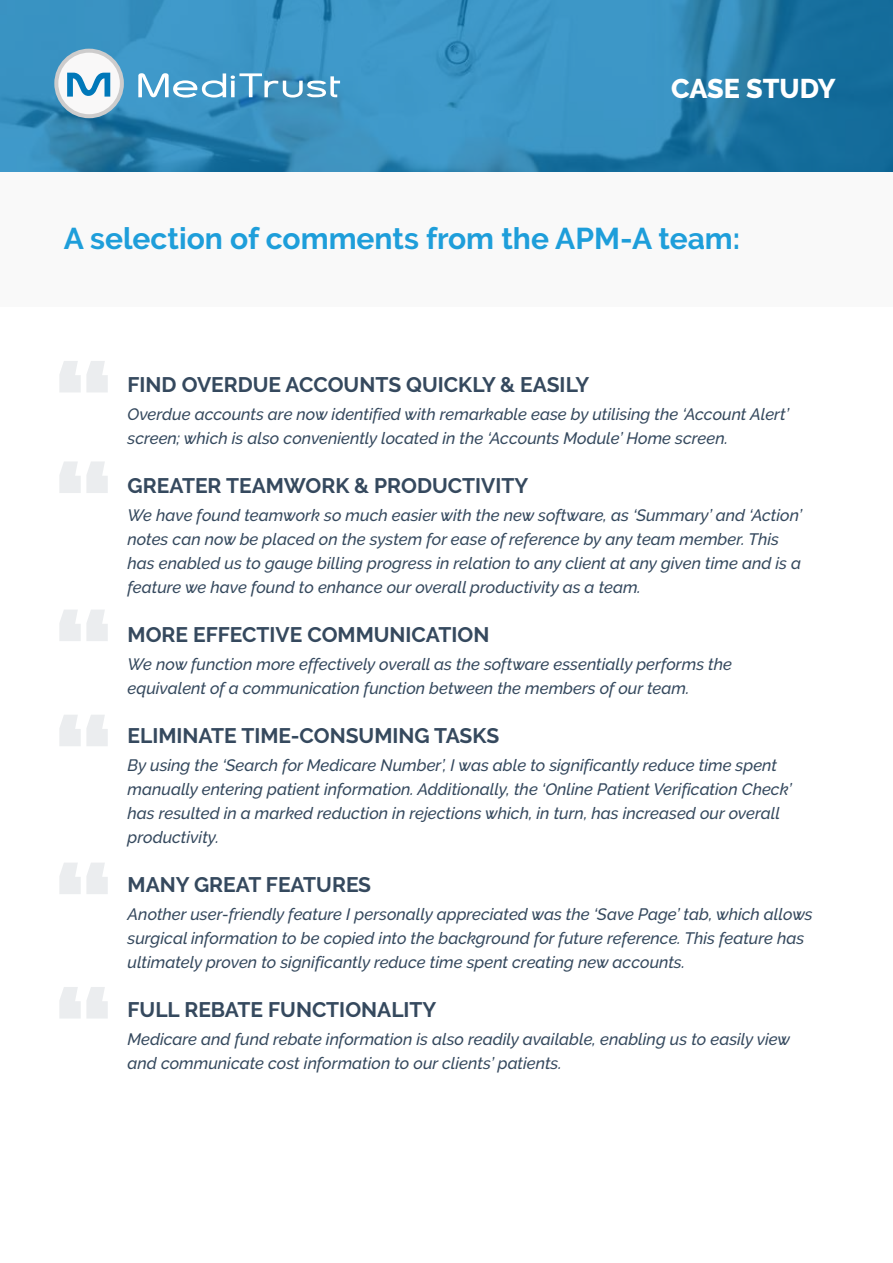
<style>
.page{position:relative;width:893px;height:1263px;background:#fff}
.page>*{position:absolute;margin:0;border:0;box-sizing:border-box;transform-origin:0 0}
.t1{font:700 30px "Raleway";color:#1e9eda}
.t2{font:800 27px "Raleway";letter-spacing:-.005em;color:#fff}
.t3{font:700 21px "Raleway";color:#35495e}
.t4{font:italic 500 16.5px/24px "Raleway";color:#35495e}
</style>
<div class="page">
<div style="left:0;top:171px;width:893px;height:136px;background:#f9f9f9"></div>
<svg style="left:0;top:0;width:893px;height:171px;background:#3189b8"></svg>
<div style="left:54px;top:49px;width:70px;height:69px;background:#cdcccc;border-radius:50%"></div>
<div style="left:58px;top:53px;width:62px;height:61px;background:#f9f8f8;border-radius:50%"></div>
<svg style="left:138px;top:73px;width:202px;height:25px"></svg>
<svg style="left:67px;top:73px;width:43px;height:24px"></svg>
<h2 class="t2" style="left:671px;top:73px;width:166px">CASE STUDY</h2>
<h1 class="t1" style="left:64px;top:222px;width:678px">A selection of comments from the APM-A team:</h1>
<p class="t3" style="left:128px;top:373px;width:463px">FIND OVERDUE ACCOUNTS QUICKLY &amp; EASILY</p>
<p class="t4" style="left:128px;top:402px;width:663px">Overdue accounts are now identified with remarkable ease by utilising the ‘Account Alert’ screen; which is also conveniently located in the ‘Accounts Module’ Home screen.</p>
<p class="t3" style="left:128px;top:474px;width:402px">GREATER TEAMWORK &amp; PRODUCTIVITY</p>
<p class="t4" style="left:128px;top:503px;width:676px">We have found teamwork so much easier with the new software, as ‘Summary’ and ‘Action’ notes can now be placed on the system for ease of reference by any team member. This has enabled us to gauge billing progress in relation to any client at any given time and is a feature we have found to enhance our overall productivity as a team.</p>
<p class="t3" style="left:128px;top:623px;width:363px">MORE EFFECTIVE COMMUNICATION</p>
<p class="t4" style="left:128px;top:652px;width:606px">We now function more effectively overall as the software essentially performs the equivalent of a communication function between the members of our team.</p>
<p class="t3" style="left:128px;top:724px;width:373px">ELIMINATE TIME-CONSUMING TASKS</p>
<p class="t4" style="left:128px;top:754px;width:666px">By using the ‘Search for Medicare Number’, I was able to significantly reduce time spent manually entering patient information. Additionally, the ‘Online Patient Verification Check’ has resulted in a marked reduction in rejections which, in turn, has increased our overall productivity.</p>
<p class="t3" style="left:128px;top:873px;width:245px">MANY GREAT FEATURES</p>
<p class="t4" style="left:128px;top:903px;width:687px">Another user-friendly feature I personally appreciated was the ‘Save Page’ tab, which allows surgical information to be copied into the background for future reference. This feature has ultimately proven to significantly reduce time spent creating new accounts.</p>
<p class="t3" style="left:128px;top:998px;width:310px">FULL REBATE FUNCTIONALITY</p>
<p class="t4" style="left:128px;top:1028px;width:664px">Medicare and fund rebate information is also readily available, enabling us to easily view and communicate cost information to our clients’ patients.</p>
</div>
